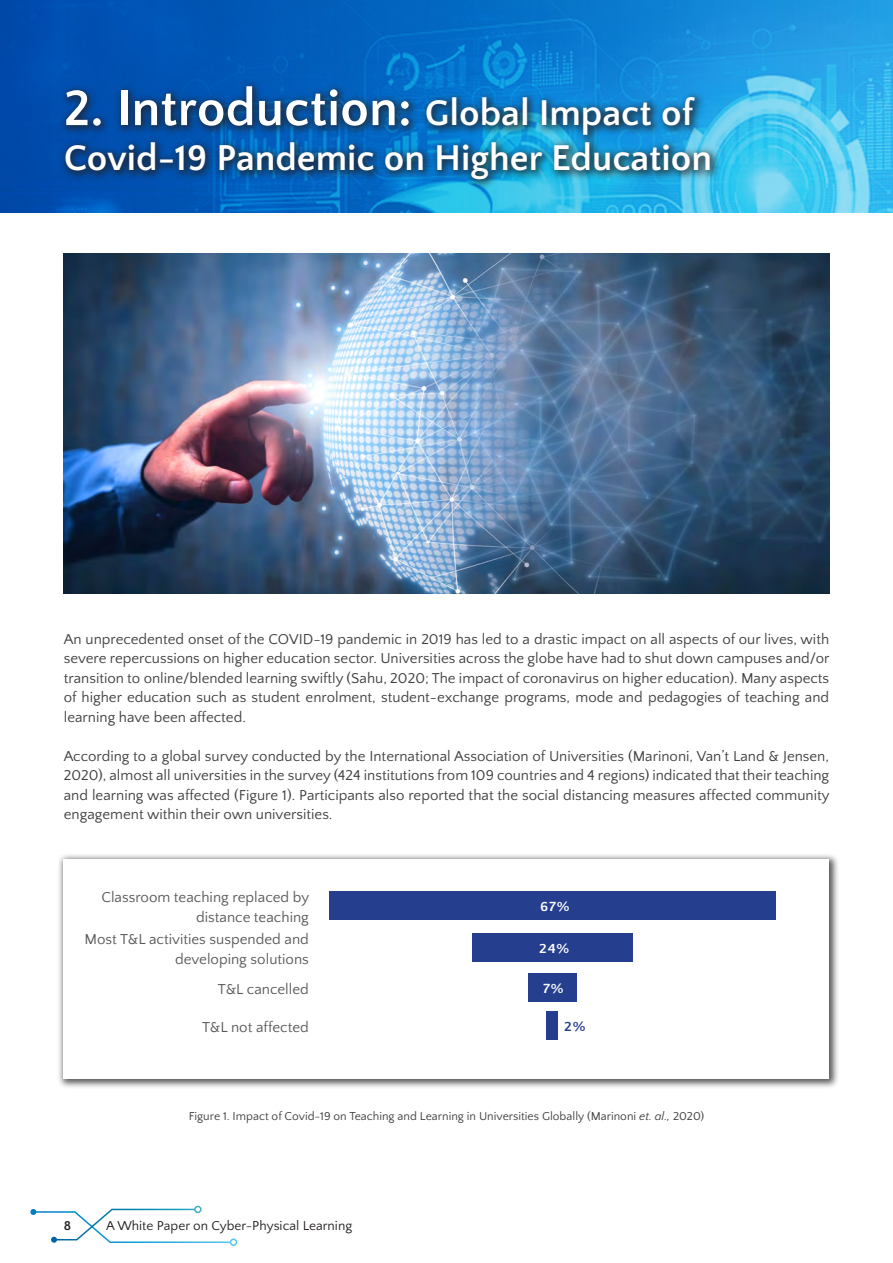
<style>
.page{position:relative;width:893px;height:1263px;background:#fff}
.page>*{position:absolute;margin:0;border:0;box-sizing:border-box;transform-origin:0 0}
._00_PT{font:700 52.5px "Quattrocento Sans";color:#fff}
._00_PT-2{font:700 37.5px "Quattrocento Sans";color:#fff}
._01_Text{font:15px/19.5px "Quattrocento Sans";color:#3e3e3f;text-align:justify}
._01_Text-2{font:15px/19.6px "Quattrocento Sans";color:#57585a;text-align:right}
._09_Caption{font:700 13.8px "Quattrocento Sans";color:#fff;scale:1.1 1}
._09_Caption-2{font:700 13.8px "Quattrocento Sans";color:#253f8e;scale:1.1 1}
.t1{font:13.5px "Quattrocento Sans";color:#231f20}
.t2{font:700 13.5px "Quattrocento Sans";color:#231f20}
._09_Caption-3{font:12px "Quattrocento Sans";color:#3e3e3f}
.s1{font-size:37.5px}
.s2{font-style:italic}
</style>
<div class="page">
<div style="left:230px;top:1238px;width:7px;height:8px;border:2px solid #fff;border-radius:50%"></div>
<svg style="left:30px;top:1208px;width:202px;height:36px"></svg>
<div style="left:194px;top:1206px;width:8px;height:7px;border:2px solid #fff;border-radius:50%"></div>
<img style="left:0;top:0;width:893px;height:213px">
<div style="left:59px;top:79px;width:662px;height:112px;background:#231f20;opacity:.75"></div>
<div style="left:57px;top:853px;width:782px;height:236px;background:#231f20;opacity:.75"></div>
<div style="left:64px;top:859px;width:765px;height:220px;background:#fff"></div>
<div style="left:329px;top:891px;width:446px;height:29px;background:#253f8e"></div>
<div style="left:472px;top:933px;width:161px;height:29px;background:#253f8e"></div>
<div style="left:528px;top:973px;width:49px;height:29px;background:#253f8e"></div>
<div style="left:546px;top:1011px;width:12px;height:28px;background:#253f8e"></div>
<img style="left:64px;top:254px;width:765px;height:340px">
<p class="_00_PT" style="left:64px;top:81px;width:631px">2. Introduction: <span class="s1">Global Impact of</span></p>
<p class="_00_PT-2" style="left:64px;top:138px;width:650px">Covid-19 Pandemic on Higher Education</p>
<p class="_01_Text" style="left:64px;top:629px;width:767px">An unprecedented onset of the COVID-19 pandemic in 2019 has led to a drastic impact on all aspects of our lives, with severe repercussions on higher education sector. Universities across the globe have had to shut down campuses and/or transition to online/blended learning swiftly (Sahu, 2020; The impact of coronavirus on higher education). Many aspects of higher education such as student enrolment, student-exchange programs, mode and pedagogies of teaching and learning have been affected.</p>
<p class="_01_Text" style="left:64px;top:746px;width:767px">According to a global survey conducted by the International Association of Universities (Marinoni, Van’t Land &amp; Jensen, 2020), almost all universities in the survey (424 institutions from 109 countries and 4 regions) indicated that their teaching and learning was affected (Figure 1). Participants also reported that the social distancing measures affected community engagement within their own universities.</p>
<p class="_01_Text-2" style="left:101px;top:888px;width:209px">Classroom teaching replaced by distance teaching</p>
<p class="_01_Text-2" style="left:85px;top:930px;width:226px">Most T&amp;L activities suspended and developing solutions</p>
<p class="_01_Text-2" style="left:218px;top:979px;width:92px">T&amp;L cancelled</p>
<p class="_01_Text-2" style="left:202px;top:1017px;width:108px">T&amp;L not affected</p>
<p class="_09_Caption" style="left:540px;top:899px;width:28px">67%</p>
<p class="_09_Caption" style="left:539px;top:941px;width:29px">24%</p>
<p class="_09_Caption" style="left:543px;top:981px;width:20px">7%</p>
<p class="_09_Caption-2" style="left:564px;top:1019px;width:21px">2%</p>
<p class="_09_Caption-3" style="left:189px;top:1110px;width:517px">Figure 1. Impact of Covid-19 on Teaching and Learning in Universities Globally (Marinoni <span class="s2">et. al.,</span> 2020)</p>
<p class="t2" style="left:64px;top:1218px;width:9px">8</p>
<p class="t1" style="left:106px;top:1218px;width:247px">A White Paper on Cyber-Physical Learning</p>
</div>
